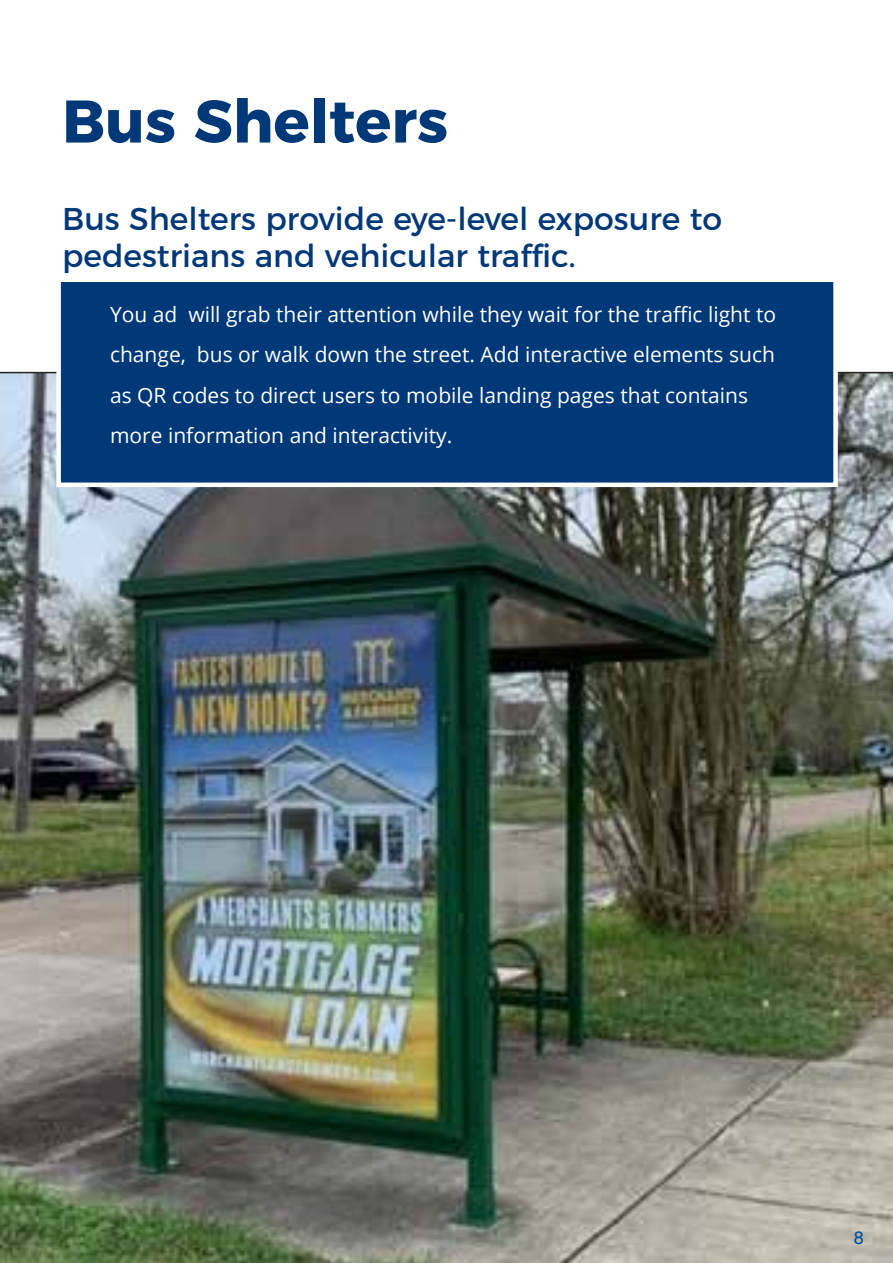
<style>
.page{position:relative;width:893px;height:1263px;background:#fff}
.page>*{position:absolute;margin:0;border:0;box-sizing:border-box;transform-origin:0 0}
.t1{font:700 60px "Montserrat";color:#003878}
.t2{font:31.5px/37.8px "Montserrat";color:#003878}
.t3{font:21px/40.5px "Open Sans";color:#fff}
.t4{font:18px "Helvetica";color:#00509e}
</style>
<div class="page">
<img style="left:0;top:372px;width:893px;height:891px">
<div style="left:54px;top:282px;width:786px;height:207px;background:#003878"></div>
<h1 class="t1" style="left:62px;top:72px;width:387px">Bus Shelters</h1>
<h2 class="t2" style="left:62px;top:197px;width:661px">Bus Shelters provide eye-level exposure to pedestrians and vehicular traffic.</h2>
<p class="t3" style="left:110px;top:293px;width:667px">You ad will grab their attention while they wait for the traffic light to change, bus or walk down the street. Add interactive elements such as QR codes to direct users to mobile landing pages that contains more information and interactivity.</p>
<p class="t4" style="left:854px;top:1227px;width:12px">8</p>
</div>
